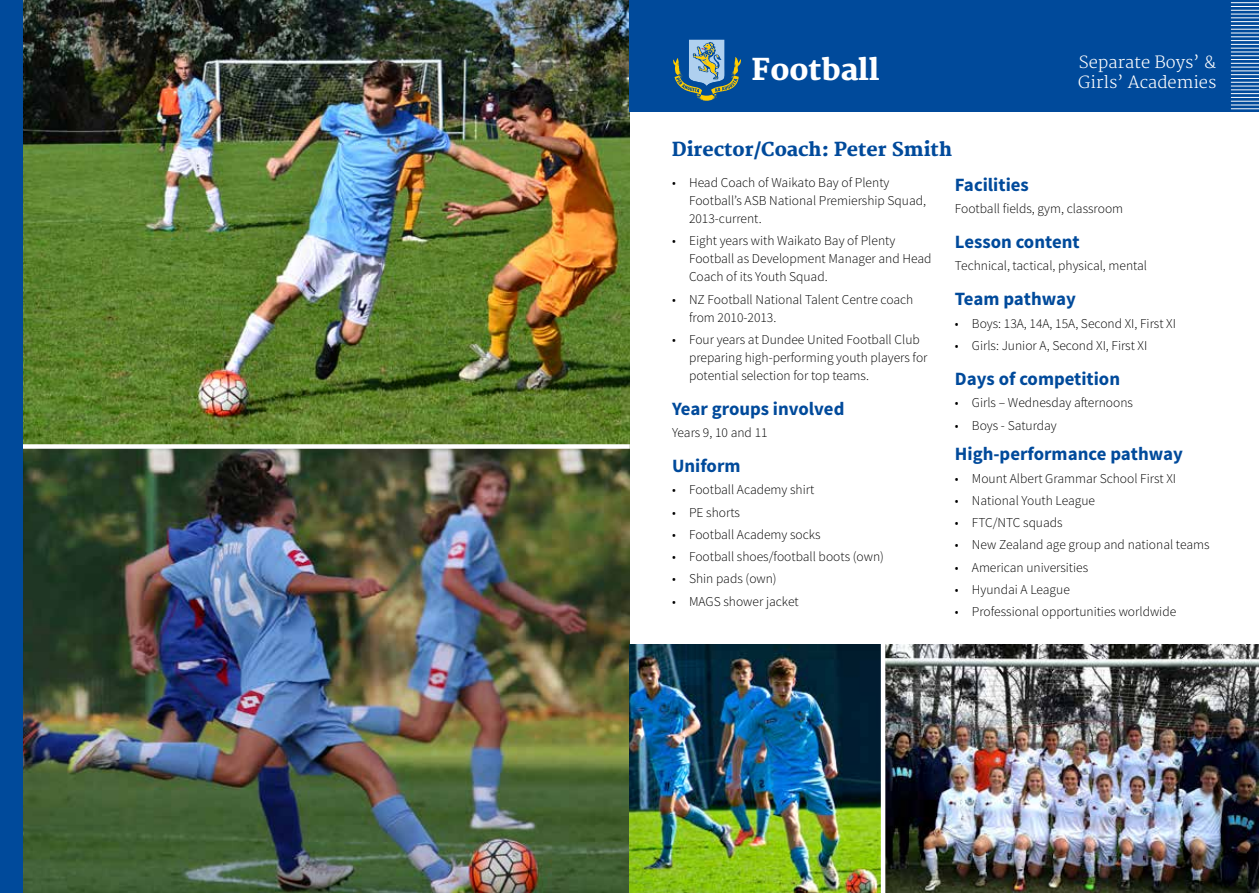
<style>
.page{position:relative;width:1259px;height:893px;background:#fff}
.page>*{position:absolute;margin:0;border:0;box-sizing:border-box;transform-origin:0 0}
.t1{font:800 29.25px "Merriweather";color:#fff}
.t2{font:700 18.75px "Source Sans Pro";color:#004a9b}
.t3{font:800 18.75px "Merriweather";color:#004a9b}
.t4{font:300 16.35px/19.6px "Merriweather";color:#fff}
.t5{font:300 13.5px/18px "Source Sans Pro";color:#000}
</style>
<div class="page">
<img style="left:22px;top:0;width:607px;height:444px">
<img style="left:22px;top:449px;width:607px;height:444px">
<img style="left:885px;top:644px;width:374px;height:249px">
<img style="left:629px;top:644px;width:252px;height:249px">
<div style="left:629px;top:0;width:630px;height:112px;background:#004a9b"></div>
<svg style="left:673px;top:39px;width:68px;height:62px"></svg>
<div style="left:0;top:0;width:22px;height:893px;background:#004a9b"></div>
<svg style="left:1231px;top:2px;width:28px;height:108px"></svg>
<h1 class="t1" style="left:751px;top:52px;width:129px">Football</h1>
<p class="t4" style="left:1078px;top:53px;width:140px">Separate Boys’ &amp;<br>Girls’ Academies</p>
<h2 class="t3" style="left:672px;top:138px;width:282px">Director/Coach: Peter Smith</h2>
<p class="t5" style="left:689px;top:174px;width:238px;text-indent:-17px">• Head Coach of Waikato Bay of Plenty<br>Football’s ASB National Premiership Squad,<br>2013-current.</p>
<p class="t5" style="left:689px;top:232px;width:244px;text-indent:-17px">• Eight years with Waikato Bay of Plenty<br>Football as Development Manager and Head<br>Coach of its Youth Squad.</p>
<p class="t5" style="left:689px;top:290px;width:226px;text-indent:-17px">• NZ Football National Talent Centre coach from 2010-2013.</p>
<p class="t5" style="left:689px;top:330px;width:240px;text-indent:-17px">• Four years at Dundee United Football Club preparing high-performing youth players for potential selection for top teams.</p>
<h2 class="t2" style="left:672px;top:397px;width:174px">Year groups involved</h2>
<p class="t5" style="left:672px;top:424px;width:97px">Years 9, 10 and 11</p>
<h2 class="t2" style="left:672px;top:454px;width:70px">Uniform</h2>
<p class="t5" style="left:672px;top:481px;width:144px">• Football Academy shirt</p>
<p class="t5" style="left:672px;top:503px;width:69px">• PE shorts</p>
<p class="t5" style="left:672px;top:525px;width:150px">• Football Academy socks</p>
<p class="t5" style="left:672px;top:548px;width:213px">• Football shoes/football boots (own)</p>
<p class="t5" style="left:672px;top:570px;width:106px">• Shin pads (own)</p>
<p class="t5" style="left:672px;top:592px;width:128px">• MAGS shower jacket</p>
<h2 class="t2" style="left:955px;top:173px;width:75px">Facilities</h2>
<p class="t5" style="left:955px;top:200px;width:170px">Football fields, gym, classroom</p>
<h2 class="t2" style="left:955px;top:230px;width:126px">Lesson content</h2>
<p class="t5" style="left:955px;top:257px;width:194px">Technical, tactical, physical, mental</p>
<h2 class="t2" style="left:955px;top:287px;width:123px">Team pathway</h2>
<p class="t5" style="left:955px;top:314px;width:223px">• Boys: 13A, 14A, 15A, Second XI, First XI</p>
<p class="t5" style="left:955px;top:337px;width:194px">• Girls: Junior A, Second XI, First XI</p>
<h2 class="t2" style="left:955px;top:367px;width:167px">Days of competition</h2>
<p class="t5" style="left:955px;top:394px;width:180px">• Girls – Wednesday afternoons</p>
<p class="t5" style="left:955px;top:416px;width:103px">• Boys - Saturday</p>
<h2 class="t2" style="left:955px;top:442px;width:229px">High-performance pathway</h2>
<p class="t5" style="left:955px;top:469px;width:223px">• Mount Albert Grammar School First XI</p>
<p class="t5" style="left:955px;top:491px;width:142px">• National Youth League</p>
<p class="t5" style="left:955px;top:514px;width:109px">• FTC/NTC squads</p>
<p class="t5" style="left:955px;top:536px;width:256px">• New Zealand age group and national teams</p>
<p class="t5" style="left:955px;top:558px;width:135px">• American universities</p>
<p class="t5" style="left:955px;top:580px;width:116px">• Hyundai A League</p>
<p class="t5" style="left:955px;top:603px;width:223px">• Professional opportunities worldwide</p>
</div>
